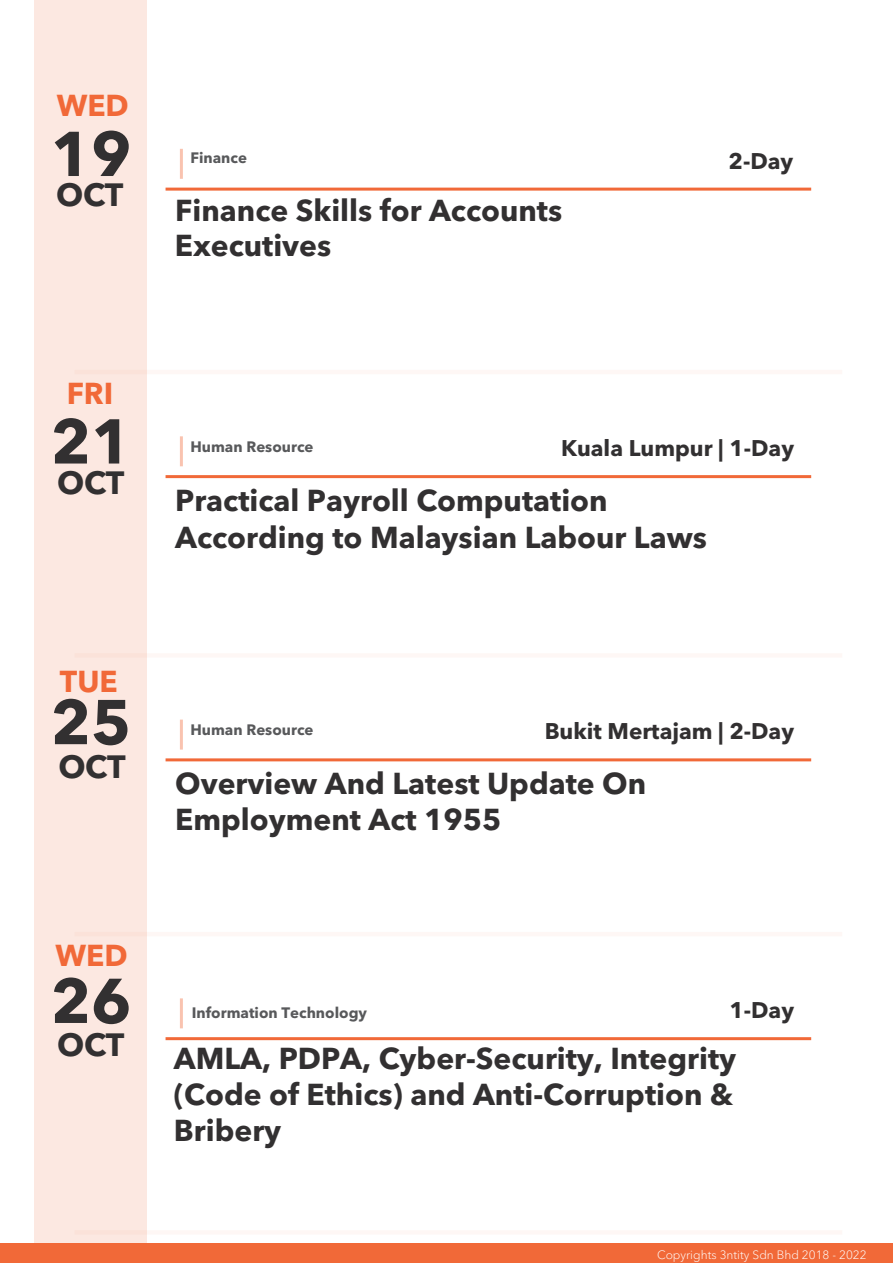
<style>
.page{position:relative;width:893px;height:1263px;background:#fff}
.page>*{position:absolute;margin:0;border:0;box-sizing:border-box;transform-origin:0 0}
.t1{font:700 62.55px "Avenir Next LT Pro";color:#323031}
.t2{font:700 31.95px "Avenir Next LT Pro";letter-spacing:-.01em;color:#323031}
.t3{font:700 30px/36px "Avenir Next LT Pro";color:#323031}
.t4{font:700 30px "Avenir Next LT Pro";color:#f16938}
.t5{font:700 22.5px "Avenir Next LT Pro";color:#323031}
.t6{font:700 15px "Avenir Next LT Pro";color:#58595b}
.t7{font:300 12px "Avenir Next LT Pro";color:#fff}
</style>
<div class="page">
<div style="left:34px;top:0;width:113px;height:1263px;background:#fce8e1"></div>
<hr style="left:166px;top:188px;width:645px;height:3px;background:#f16938">
<hr style="left:180px;top:149px;width:3px;height:30px;background:#f16938">
<div style="left:0;top:1244px;width:893px;height:19px;background:#f16938"></div>
<hr style="left:166px;top:475px;width:645px;height:3px;background:#f16938">
<hr style="left:180px;top:436px;width:3px;height:30px;background:#f16938">
<hr style="left:166px;top:758px;width:645px;height:3px;background:#f16938">
<hr style="left:180px;top:720px;width:3px;height:30px;background:#f16938">
<hr style="left:166px;top:1037px;width:645px;height:3px;background:#f16938">
<hr style="left:180px;top:998px;width:3px;height:30px;background:#f16938">
<p class="t4" style="left:57px;top:87px;width:74px">WED</p>
<h1 class="t1" style="left:51px;top:116px;width:82px">19</h1>
<p class="t2" style="left:56px;top:175px;width:69px">OCT</p>
<p class="t6" style="left:190px;top:148px;width:58px">Finance</p>
<p class="t3" style="left:175px;top:192px;width:389px;line-height:35.4px">Finance Skills for Accounts<br>Executives</p>
<p class="t5" style="left:729px;top:147px;width:66px">2-Day</p>
<p class="t4" style="left:67px;top:376px;width:48px">FRI</p>
<h1 class="t1" style="left:51px;top:403px;width:82px">21</h1>
<p class="t2" style="left:57px;top:463px;width:69px">OCT</p>
<p class="t6" style="left:190px;top:437px;width:125px">Human Resource</p>
<p class="t5" style="left:561px;top:434px;width:235px">Kuala Lumpur | 1-Day</p>
<p class="t3" style="left:175px;top:481px;width:533px;line-height:37px">Practical Payroll Computation<br>According to Malaysian Labour Laws</p>
<p class="t4" style="left:60px;top:663px;width:59px">TUE</p>
<h1 class="t1" style="left:51px;top:684px;width:82px">25</h1>
<p class="t2" style="left:58px;top:747px;width:69px">OCT</p>
<p class="t4" style="left:56px;top:937px;width:74px">WED</p>
<h1 class="t1" style="left:51px;top:963px;width:82px">26</h1>
<p class="t2" style="left:57px;top:1025px;width:69px">OCT</p>
<p class="t6" style="left:190px;top:720px;width:125px">Human Resource</p>
<p class="t5" style="left:545px;top:717px;width:251px">Bukit Mertajam | 2-Day</p>
<p class="t3" style="left:175px;top:766px;width:473px">Overview And Latest Update On<br>Employment Act 1955</p>
<p class="t6" style="left:192px;top:1004px;width:177px">Information Technology</p>
<p class="t5" style="left:729px;top:996px;width:66px">1-Day</p>
<p class="t3" style="left:174px;top:1040px;width:564px;text-align:justify">AMLA, PDPA, Cyber-Security, Integrity (Code of Ethics) and Anti-Corruption &amp; Bribery</p>
<p class="t7" style="left:657px;top:1245px;width:211px">Copyrights 3ntity Sdn Bhd 2018 - 2022</p>
</div>
